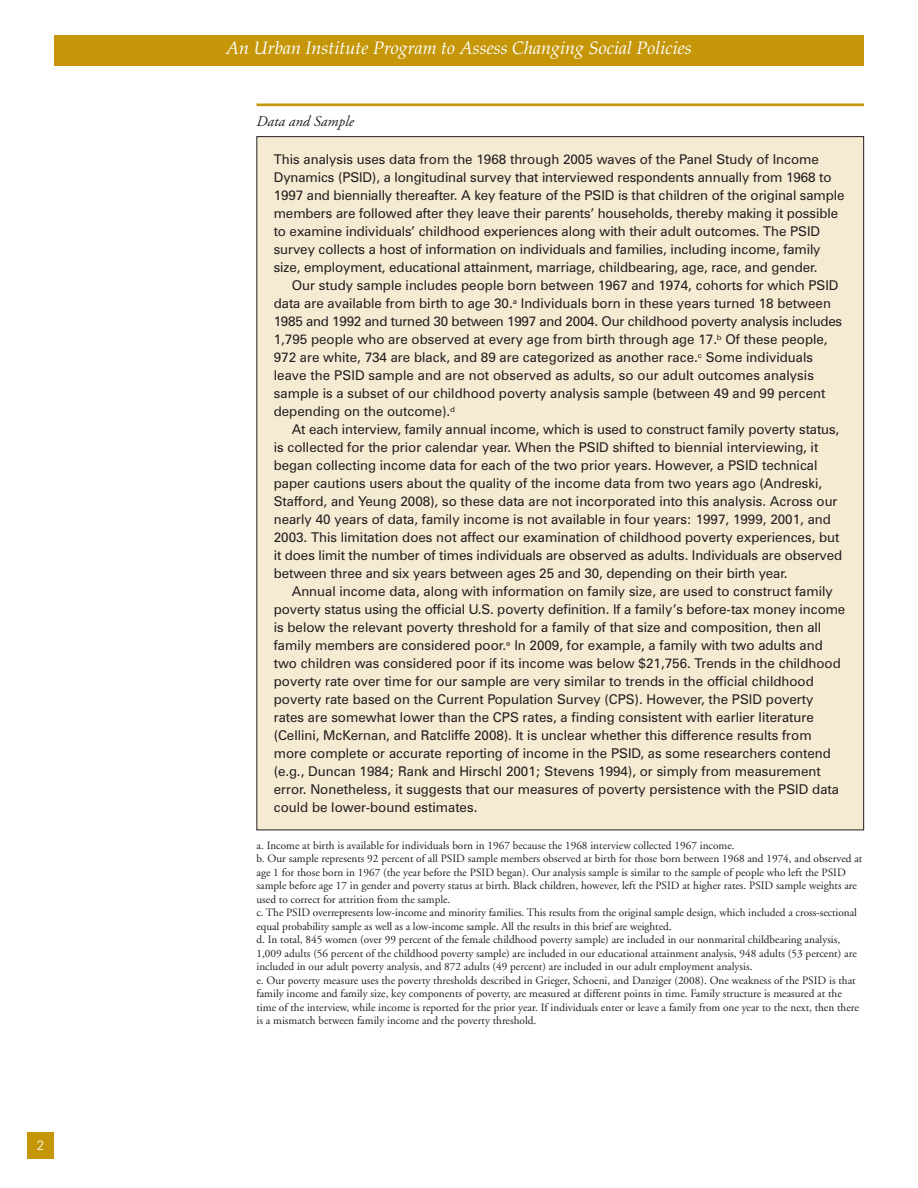
<style>
.page{position:relative;width:918px;height:1188px;background:#fff}
.page>*{position:absolute;margin:0;border:0;box-sizing:border-box;transform-origin:0 0}
.t1{font:italic 18px "Palatino";color:#fff}
.t2{font:italic 15px "Adobe Garamond";color:#231f20}
.t3{font:13.5px/18px "Zurich BT";color:#231f20}
.t4{font:300 13.5px "Univers";color:#fff}
.t5{font:11.25px/13.5px "Adobe Garamond";color:#231f20}
</style>
<div class="page">
<div style="left:54px;top:35px;width:810px;height:30px;background:#c49608"></div>
<div style="left:27px;top:1132px;width:27px;height:28px;background:#c49608"></div>
<div style="left:257px;top:137px;width:607px;height:693px;background:#f5ebd3"></div>
<hr style="left:256px;top:104px;width:608px;height:2px;background:#c49608">
<p class="t4" style="left:37px;top:1140px;width:9px">2</p>
<h1 class="t1" style="left:226px;top:41px;width:467px">An Urban Institute Program to Assess Changing Social Policies</h1>
<p class="t2" style="left:256px;top:115px;width:99px">Data and Sample</p>
<p class="t3" style="left:274px;top:152px;width:572px">This analysis uses data from the 1968 through 2005 waves of the Panel Study of Income Dynamics (PSID), a longitudinal survey that interviewed respondents annually from 1968 to 1997 and biennially thereafter. A key feature of the PSID is that children of the original sample members are followed after they leave their parents’ households, thereby making it possible to examine individuals’ childhood experiences along with their adult outcomes. The PSID survey collects a host of information on individuals and families, including income, family size, employment, educational attainment, marriage, childbearing, age, race, and gender.</p>
<p class="t3" style="left:274px;top:278px;width:570px;text-indent:18px">Our study sample includes people born between 1967 and 1974, cohorts for which PSID data are available from birth to age 30.<sup>a</sup> Individuals born in these years turned 18 between 1985 and 1992 and turned 30 between 1997 and 2004. Our childhood poverty analysis includes 1,795 people who are observed at every age from birth through age 17.<sup>b</sup> Of these people, 972 are white, 734 are black, and 89 are categorized as another race.<sup>c</sup> Some individuals leave the PSID sample and are not observed as adults, so our adult outcomes analysis sample is a subset of our childhood poverty analysis sample (between 49 and 99 percent depending on the outcome).<sup>d</sup></p>
<p class="t3" style="left:274px;top:422px;width:570px;text-indent:18px">At each interview, family annual income, which is used to construct family poverty status, is collected for the prior calendar year. When the PSID shifted to biennial interviewing, it began collecting income data for each of the two prior years. However, a PSID technical paper cautions users about the quality of the income data from two years ago (Andreski, Stafford, and Yeung 2008), so these data are not incorporated into this analysis. Across our nearly 40 years of data, family income is not available in four years: 1997, 1999, 2001, and 2003. This limitation does not affect our examination of childhood poverty experiences, but it does limit the number of times individuals are observed as adults. Individuals are observed between three and six years between ages 25 and 30, depending on their birth year.</p>
<p class="t3" style="left:274px;top:584px;width:573px;text-indent:18px">Annual income data, along with information on family size, are used to construct family poverty status using the official U.S. poverty definition. If a family’s before-tax money income is below the relevant poverty threshold for a family of that size and composition, then all family members are considered poor.<sup>e</sup> In 2009, for example, a family with two adults and two children was considered poor if its income was below $21,756. Trends in the childhood poverty rate over time for our sample are very similar to trends in the official childhood poverty rate based on the Current Population Survey (CPS). However, the PSID poverty rates are somewhat lower than the CPS rates, a finding consistent with earlier literature (Cellini, McKernan, and Ratcliffe 2008). It is unclear whether this difference results from more complete or accurate reporting of income in the PSID, as some researchers contend (e.g., Duncan 1984; Rank and Hirschl 2001; Stevens 1994), or simply from measurement error. Nonetheless, it suggests that our measures of poverty persistence with the PSID data could be lower-bound estimates.</p>
<p class="t5" style="left:256px;top:840px;width:607px">a. Income at birth is available for individuals born in 1967 because the 1968 interview collected 1967 income.<br>b. Our sample represents 92 percent of all PSID sample members observed at birth for those born between 1968 and 1974, and observed at age 1 for those born in 1967 (the year before the PSID began). Our analysis sample is similar to the sample of people who left the PSID sample before age 17 in gender and poverty status at birth. Black children, however, left the PSID at higher rates. PSID sample weights are used to correct for attrition from the sample.<br>c. The PSID overrepresents low-income and minority families. This results from the original sample design, which included a cross-sectional equal probability sample as well as a low-income sample. All the results in this brief are weighted.<br>d. In total, 845 women (over 99 percent of the female childhood poverty sample) are included in our nonmarital childbearing analysis, 1,009 adults (56 percent of the childhood poverty sample) are included in our educational attainment analysis, 948 adults (53 percent) are included in our adult poverty analysis, and 872 adults (49 percent) are included in our adult employment analysis.<br>e. Our poverty measure uses the poverty thresholds described in Grieger, Schoeni, and Danziger (2008). One weakness of the PSID is that family income and family size, key components of poverty, are measured at different points in time. Family structure is measured at the time of the interview, while income is reported for the prior year. If individuals enter or leave a family from one year to the next, then there is a mismatch between family income and the poverty threshold.</p>
</div>
